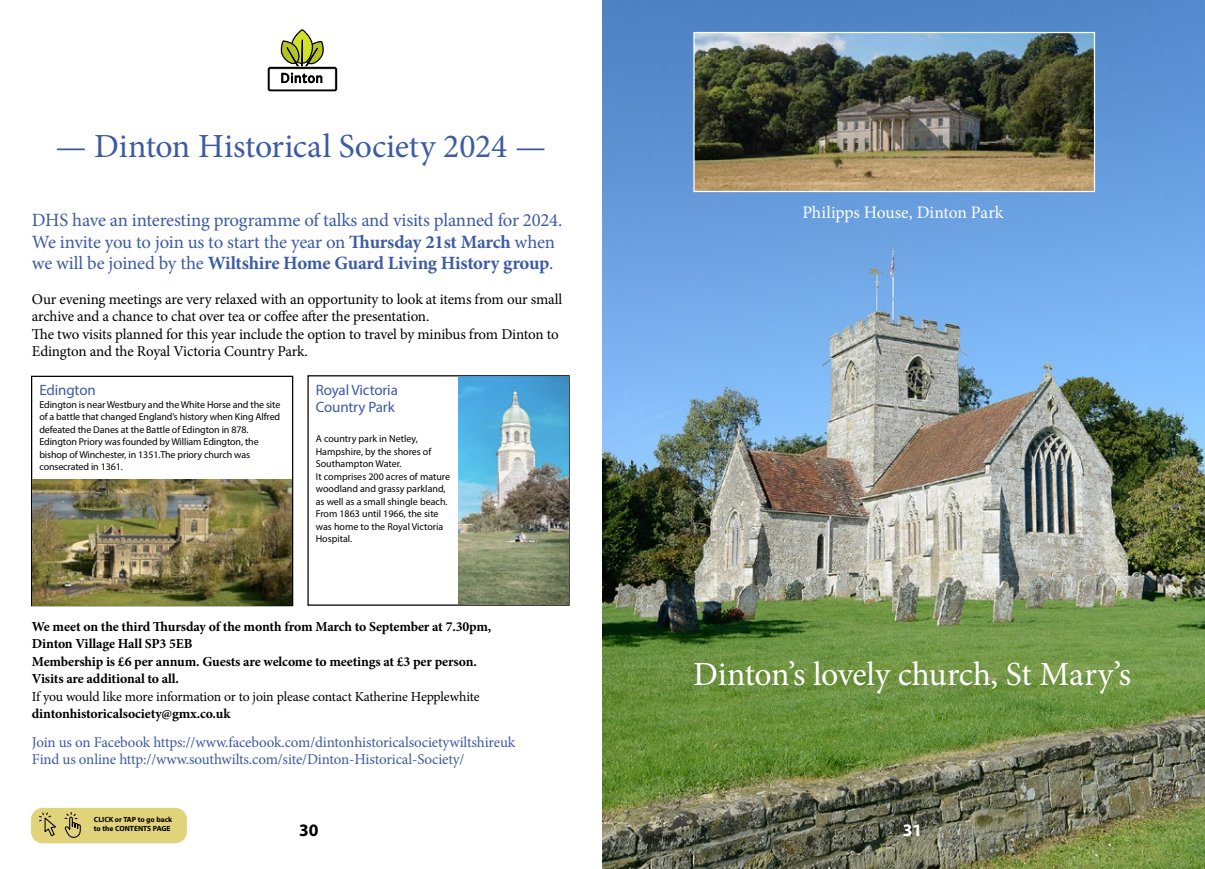
<style>
.page{position:relative;width:1205px;height:869px;background:#fff}
.page>*{position:absolute;margin:0;border:0;box-sizing:border-box;transform-origin:0 0}
.t1{font:33.75px "Minion Pro";letter-spacing:-.005em;color:#3c5ba3}
.t2{font:33.75px "Minion Pro";letter-spacing:-.01em;color:#fff}
.t3{font:18.75px/21.2px "Minion Pro";letter-spacing:-.015em;color:#3c5ba3}
.t4{font:17.5px "Minion Pro";letter-spacing:-.01em;color:#fff}
.t5{font:700 17.5px "Myriad Pro";color:#000}
.t6{font:700 17.5px "Myriad Pro";color:#fff}
.t7{font:15px/17.5px "Minion Pro";letter-spacing:-.015em;color:#000}
.t8{font:15px/17.5px "Minion Pro";letter-spacing:-.01em;color:#3c5ba3}
.t9{font:15px/17.5px "Myriad Pro";letter-spacing:-.01em;color:#3c5ba3}
.t10{font:300 14.12px "Bliss 2";letter-spacing:.05em;color:#000}
.t11{font:700 13.75px/17.5px "Minion Pro";letter-spacing:-.01em;color:#000}
.t12{font:13.75px "Minion Pro";letter-spacing:-.015em;color:#000}
.t13{font:10px/12.5px "Myriad Pro";letter-spacing:-.01em;color:#000}
.t14{font:700 7.5px/8.8px "Myriad Pro";color:#000}
.s1{font-weight:700}
</style>
<div class="page">
<img style="left:602px;top:0;width:603px;height:868px">
<div style="left:31px;top:807px;width:156px;height:35px;background:#e1d37a;border-radius:12px"></div>
<svg style="left:39px;top:812px;width:42px;height:26px"></svg>
<svg style="left:267px;top:29px;width:71px;height:63px"></svg>
<img style="left:695px;top:34px;width:398px;height:156px">
<div style="left:693px;top:32px;width:402px;height:160px;border:1px solid #fff"></div>
<div style="left:31px;top:375px;width:262px;height:231px;border:1px solid #000"></div>
<div style="left:307px;top:375px;width:263px;height:230px;border:1px solid #000"></div>
<img style="left:459px;top:376px;width:110px;height:228px">
<img style="left:32px;top:479px;width:260px;height:125px">
<h3 class="t10" style="left:281px;top:69px;width:44px">Dinton</h3>
<h1 class="t1" style="left:55px;top:123px;width:492px">— Dinton Historical Society 2024 —</h1>
<h2 class="t3" style="left:32px;top:210px;width:532px">DHS have an interesting programme of talks and visits planned for 2024.<br>We invite you to join us to start the year on <span class="s1">Thursday 21st March</span> when we will be joined by the <span class="s1">Wiltshire Home Guard Living History group</span>.</h2>
<p class="t7" style="left:32px;top:290px;width:532px">Our evening meetings are very relaxed with an opportunity to look at items from our small archive and a chance to chat over tea or coffee after the presentation.<br>The two visits planned for this year include the option to travel by minibus from Dinton to Edington and the Royal Victoria Country Park.</p>
<h3 class="t9" style="left:39px;top:381px;width:58px">Edington</h3>
<p class="t13" style="left:39px;top:398px;width:242px">Edington is near Westbury and the White Horse and the site of a battle that changed England’s history when King Alfred defeated the Danes at the Battle of Edington in 878.<br>Edington Priory was founded by William Edington, the bishop of Winchester, in 1351.The priory church was consecrated in 1361.</p>
<h3 class="t9" style="left:316px;top:380px;width:84px">Royal Victoria<br>Country Park</h3>
<p class="t13" style="left:316px;top:432px;width:136px">A country park in Netley,<br>Hampshire, by the shores of<br>Southampton Water.<br>It comprises 200 acres of mature woodland and grassy parkland, as well as a small shingle beach.<br>From 1863 until 1966, the site was home to the Royal Victoria<br>Hospital.</p>
<h3 class="t11" style="left:32px;top:617px;width:461px">We meet on the third Thursday of the month from March to September at 7.30pm, Dinton Village Hall SP3 5EB<br>Membership is £6 per annum. Guests are welcome to meetings at £3 per person.<br>Visits are additional to all.</h3>
<h3 class="t12" style="left:32px;top:686px;width:449px">If you would like more information or to join please contact Katherine Hepplewhite</h3>
<h3 class="t11" style="left:32px;top:704px;width:200px">dintonhistoricalsociety@gmx.co.uk</h3>
<h3 class="t8" style="left:32px;top:732px;width:485px">Join us on Facebook https://www.facebook.com/dintonhistoricalsocietywiltshireuk<br>Find us online http://www.southwilts.com/site/Dinton-Historical-Society/</h3>
<h3 class="t4" style="left:802px;top:201px;width:203px">Philipps House, Dinton Park</h3>
<h1 class="t2" style="left:693px;top:651px;width:439px">Dinton’s lovely church, St Mary’s</h1>
<p class="t14" style="left:94px;top:814px;width:80px">CLICK or TAP to go back to the CONTENTS PAGE</p>
<h3 class="t5" style="left:299px;top:818px;width:21px">30</h3>
<h3 class="t6" style="left:903px;top:818px;width:21px">31</h3>
</div>
